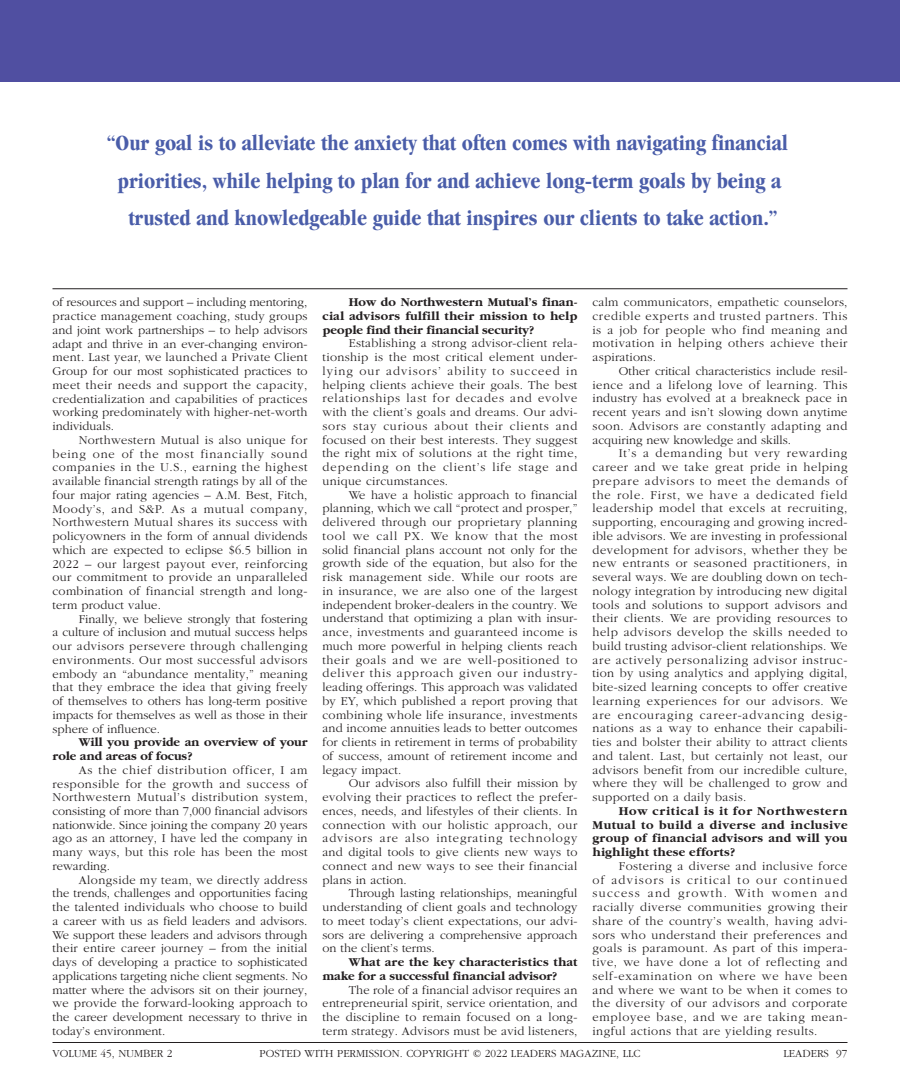
<style>
.page{position:relative;width:900px;height:1080px;background:#fff}
.page>*{position:absolute;margin:0;border:0;box-sizing:border-box;transform-origin:0 0}
.t1{font:700 condensed 22.5px/37.5px "Garamond";color:#4a5da9;text-align:center}
.t2{font:300 12.5px/13.8px "Garamond";letter-spacing:.02em;color:#231f20;text-align:justify}
.t3{font:700 12.5px/13.8px "Garamond";color:#231f20}
.t4{font:300 11.25px "Garamond";color:#231f20}
</style>
<div class="page">
<div style="left:0;top:0;width:900px;height:81px;background:#504fa1"></div>
<hr style="left:52px;top:288px;width:796px;height:1px;background:#231f20">
<hr style="left:52px;top:1042px;width:796px;height:1px;background:#231f20">
<h1 class="t1" style="left:107px;top:124px;width:683px">“Our goal is to alleviate the anxiety that often comes with navigating financial priorities, while helping to plan for and achieve long-term goals by being a trusted and knowledgeable guide that inspires our clients to take action.”</h1>
<p class="t2" style="left:52px;top:296px;width:257px">of resources and support – including mentoring, practice management coaching, study groups and joint work partnerships – to help advisors adapt and thrive in an ever-changing environ&shy;ment. Last year, we launched a Private Client Group for our most sophisticated practices to meet their needs and support the capacity, credentialization and capabilities of practices working predominately with higher-net-worth individuals.</p>
<p class="t2" style="left:52px;top:433px;width:257px;text-indent:26px">Northwestern Mutual is also unique for being one of the most financially sound companies in the U.S., earning the highest available financial strength ratings by all of the four major rating agencies – A.M. Best, Fitch, Moody’s, and S&amp;P. As a mutual company, Northwestern Mutual shares its success with policyowners in the form of annual dividends which are expected to eclipse $6.5 billion in 2022 – our largest payout ever, reinforcing our commitment to provide an unparalleled combination of financial strength and long&shy;term product value.</p>
<p class="t2" style="left:52px;top:612px;width:257px;text-indent:26px">Finally, we believe strongly that fostering a culture of inclusion and mutual success helps our advisors persevere through challenging environments. Our most successful advisors embody an “abundance mentality,” meaning that they embrace the idea that giving freely of themselves to others has long-term positive impacts for themselves as well as those in their sphere of influence.</p>
<p class="t3" style="left:52px;top:736px;width:256px;text-indent:26px">Will you provide an overview of your role and areas of focus?</p>
<p class="t2" style="left:52px;top:763px;width:257px;text-indent:26px">As the chief distribution officer, I am responsible for the growth and success of Northwestern Mutual’s distribution system, consisting of more than 7,000 financial advisors nationwide. Since joining the company 20 years ago as an attorney, I have led the company in many ways, but this role has been the most rewarding.</p>
<p class="t2" style="left:52px;top:873px;width:257px;text-indent:26px">Alongside my team, we directly address the trends, challenges and opportunities facing the talented individuals who choose to build a career with us as field leaders and advisors.<br>We support these leaders and advisors through their entire career journey – from the initial days of developing a practice to sophisticated applications targeting niche client segments. No matter where the advisors sit on their journey, we provide the forward-looking approach to the career development necessary to thrive in today’s environment.</p>
<p class="t3" style="left:322px;top:296px;width:257px;text-align:justify;text-indent:26px">How do Northwestern Mutual’s finan&shy;cial advisors fulfill their mission to help people find their financial security?</p>
<p class="t2" style="left:322px;top:337px;width:257px;text-indent:26px">Establishing a strong advisor-client rela&shy;tionship is the most critical element under&shy;lying our advisors’ ability to succeed in helping clients achieve their goals. The best relationships last for decades and evolve with the client’s goals and dreams. Our advi&shy;sors stay curious about their clients and focused on their best interests. They suggest the right mix of solutions at the right time, depending on the client’s life stage and unique circumstances.</p>
<p class="t2" style="left:322px;top:488px;width:257px;text-indent:26px">We have a holistic approach to financial planning, which we call “protect and prosper,” delivered through our proprietary planning tool we call PX. We know that the most solid financial plans account not only for the growth side of the equation, but also for the risk management side. While our roots are in insurance, we are also one of the largest independent broker-dealers in the country. We understand that optimizing a plan with insur&shy;ance, investments and guaranteed income is much more powerful in helping clients reach their goals and we are well-positioned to deliver this approach given our industry&shy;leading offerings. This approach was validated by EY, which published a report proving that combining whole life insurance, investments and income annuities leads to better outcomes for clients in retirement in terms of probability of success, amount of retirement income and legacy impact.</p>
<p class="t2" style="left:322px;top:777px;width:257px;text-indent:26px">Our advisors also fulfill their mission by evolving their practices to reflect the prefer&shy;ences, needs, and lifestyles of their clients. In connection with our holistic approach, our advisors are also integrating technology and digital tools to give clients new ways to connect and new ways to see their financial plans in action.</p>
<p class="t2" style="left:322px;top:887px;width:257px;text-indent:26px">Through lasting relationships, meaningful understanding of client goals and technology to meet today’s client expectations, our advi&shy;sors are delivering a comprehensive approach on the client’s terms.</p>
<p class="t3" style="left:322px;top:956px;width:257px;text-indent:26px">What are the key characteristics that make for a successful financial advisor?</p>
<p class="t2" style="left:322px;top:983px;width:257px;text-indent:26px">The role of a financial advisor requires an entrepreneurial spirit, service orientation, and the discipline to remain focused on a long&shy;term strategy. Advisors must be avid listeners,</p>
<p class="t2" style="left:592px;top:296px;width:257px">calm communicators, empathetic counselors, credible experts and trusted partners. This is a job for people who find meaning and motivation in helping others achieve their aspirations.</p>
<p class="t2" style="left:592px;top:364px;width:257px;text-indent:26px">Other critical characteristics include resil&shy;ience and a lifelong love of learning. This industry has evolved at a breakneck pace in recent years and isn’t slowing down anytime soon. Advisors are constantly adapting and acquiring new knowledge and skills.</p>
<p class="t2" style="left:592px;top:447px;width:257px;text-indent:26px">It’s a demanding but very rewarding career and we take great pride in helping prepare advisors to meet the demands of the role. First, we have a dedicated field leadership model that excels at recruiting, supporting, encouraging and growing incred&shy;ible advisors. We are investing in professional development for advisors, whether they be new entrants or seasoned practitioners, in several ways. We are doubling down on tech&shy;nology integration by introducing new digital tools and solutions to support advisors and their clients. We are providing resources to help advisors develop the skills needed to build trusting advisor-client relationships. We are actively personalizing advisor instruc&shy;tion by using analytics and applying digital, bite-sized learning concepts to offer creative learning experiences for our advisors. We are encouraging career-advancing desig&shy;nations as a way to enhance their capabili&shy;ties and bolster their ability to attract clients and talent. Last, but certainly not least, our advisors benefit from our incredible culture, where they will be challenged to grow and supported on a daily basis.</p>
<p class="t3" style="left:592px;top:804px;width:257px;text-align:justify;text-indent:26px">How critical is it for Northwestern Mutual to build a diverse and inclusive group of financial advisors and will you highlight these efforts?</p>
<p class="t2" style="left:592px;top:859px;width:257px;text-indent:26px">Fostering a diverse and inclusive force of advisors is critical to our continued success and growth. With women and racially diverse communities growing their share of the country’s wealth, having advi&shy;sors who understand their preferences and goals is paramount. As part of this impera&shy;tive, we have done a lot of reflecting and self-examination on where we have been and where we want to be when it comes to the diversity of our advisors and corporate employee base, and we are taking mean&shy;ingful actions that are yielding results.</p>
<p class="t4" style="left:52px;top:1048px;width:121px">VOLUME 45, NUMBER 2</p>
<p class="t4" style="left:259px;top:1048px;width:383px">POSTED WITH PERMISSION. COPYRIGHT © 2022 LEADERS MAGAZINE, LLC</p>
<p class="t4" style="left:784px;top:1048px;width:65px">LEADERS 97</p>
</div>
